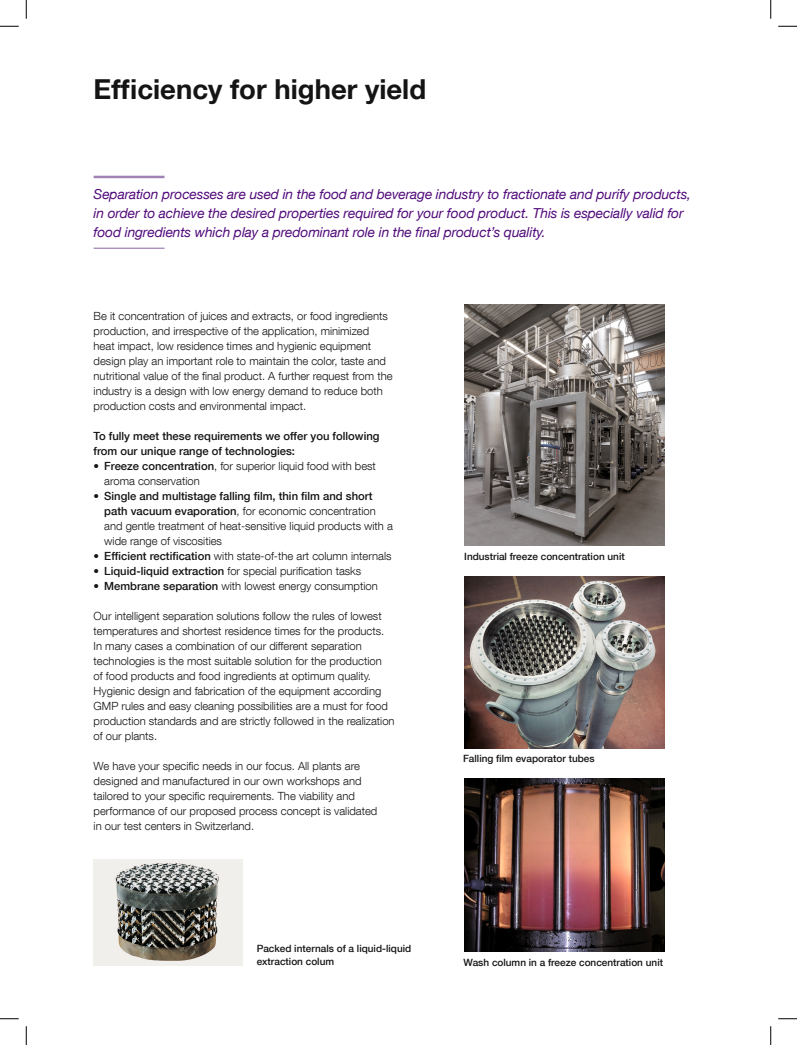
<style>
.page{position:relative;width:797px;height:1045px;background:#fff}
.page>*{position:absolute;margin:0;border:0;box-sizing:border-box;transform-origin:0 0}
.t1{font:700 27.5px "Helvetica Neue LT Com";color:#131413}
.t2{font:italic 13.75px/18.8px "Helvetica Neue LT Com";letter-spacing:-.01em;color:#510a7b}
.t3{font:300 11.25px/15px "Helvetica Neue LT Com";color:#131413}
.t4{font:500 11.25px/15px "Helvetica Neue LT Com";color:#131413}
.t5{font:500 10px/12.5px "Helvetica Neue LT Com";color:#131413}
.s1{font-weight:500}
</style>
<div class="page">
<hr style="left:94px;top:176px;width:70px;height:2px;background:#a082b5">
<hr style="left:94px;top:248px;width:70px;height:1px;background:#a082b5">
<img style="left:464px;top:779px;width:200px;height:172px">
<img style="left:94px;top:859px;width:149px;height:106px">
<img style="left:464px;top:304px;width:200px;height:241px">
<img style="left:464px;top:576px;width:200px;height:173px">
<svg style="left:0;top:25px;width:19px;height:2px"></svg>
<svg style="left:778px;top:25px;width:19px;height:2px"></svg>
<svg style="left:0;top:1018px;width:19px;height:1px"></svg>
<svg style="left:778px;top:1018px;width:19px;height:1px"></svg>
<svg style="left:25px;top:0;width:2px;height:19px"></svg>
<svg style="left:25px;top:1026px;width:2px;height:19px"></svg>
<svg style="left:770px;top:0;width:1px;height:19px"></svg>
<svg style="left:770px;top:1026px;width:1px;height:19px"></svg>
<h1 class="t1" style="left:94px;top:72px;width:334px">Efficiency for higher yield</h1>
<p class="t2" style="left:94px;top:185px;width:599px">Separation processes are used in the food and beverage industry to fractionate and purify products, in order to achieve the desired properties required for your food product. This is especially valid for food ingredients which play a predominant role in the final product’s quality.</p>
<p class="t3" style="left:94px;top:308px;width:300px">Be it concentration of juices and extracts, or food ingredients production, and irrespective of the application, minimized heat impact, low residence times and hygienic equipment design play an important role to maintain the color, taste and nutritional value of the final product. A further request from the industry is a design with low energy demand to reduce both production costs and environmental impact.</p>
<p class="t4" style="left:94px;top:428px;width:287px">To fully meet these requirements we offer you following from our unique range of technologies:</p>
<p class="t3" style="left:104px;top:458px;width:273px;text-indent:-11px"><span class="s1">• Freeze concentration</span>, for superior liquid food with best aroma conservation</p>
<p class="t3" style="left:104px;top:488px;width:290px;text-indent:-11px"><span class="s1">• Single and multistage falling film, thin film and short path vacuum evaporation</span>, for economic concentration and gentle treatment of heat-sensitive liquid products with a wide range of viscosities</p>
<p class="t3" style="left:94px;top:548px;width:299px"><span class="s1">• Efficient rectification</span> with state-of-the art column internals</p>
<p class="t3" style="left:94px;top:563px;width:269px"><span class="s1">• Liquid-liquid extraction</span> for special purification tasks</p>
<p class="t3" style="left:94px;top:578px;width:286px"><span class="s1">• Membrane separation</span> with lowest energy consumption</p>
<p class="t3" style="left:94px;top:608px;width:302px">Our intelligent separation solutions follow the rules of lowest temperatures and shortest residence times for the products.<br>In many cases a combination of our different separation technologies is the most suitable solution for the production<br>of food products and food ingredients at optimum quality.<br>Hygienic design and fabrication of the equipment according GMP rules and easy cleaning possibilities are a must for food production standards and are strictly followed in the realization of our plants.</p>
<p class="t3" style="left:94px;top:758px;width:285px">We have your specific needs in our focus. All plants are designed and manufactured in our own workshops and tailored to your specific requirements. The viability and performance of our proposed process concept is validated in our test centers in Switzerland.</p>
<p class="t5" style="left:257px;top:942px;width:156px">Packed internals of a liquid-liquid extraction colum</p>
<p class="t5" style="left:464px;top:549px;width:162px">Industrial freeze concentration unit</p>
<p class="t5" style="left:463px;top:752px;width:133px">Falling film evaporator tubes</p>
<p class="t5" style="left:463px;top:955px;width:201px">Wash column in a freeze concentration unit</p>
</div>
